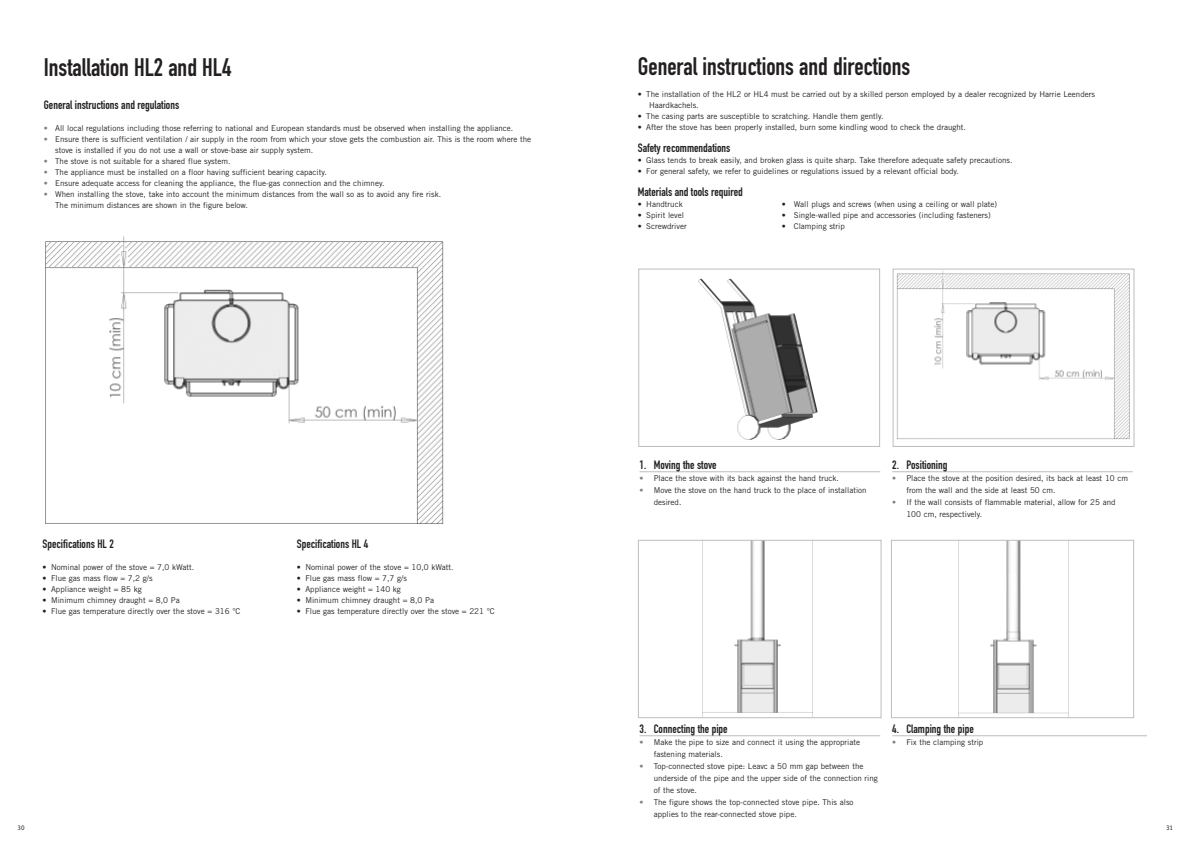
<style>
.page{position:relative;width:1191px;height:842px;background:#fff}
.page>*{position:absolute;margin:0;border:0;box-sizing:border-box;transform-origin:0 0}
.t1{font:25px "DIN Engschrift";color:#231f20}
.t2{font:12px "DIN Engschrift";color:#231f20}
.t3{font:8px/12px "Trade Gothic";color:#231f20}
.t4{font:7px "Officina Sans";color:#231f20}
.s1{color:#808285}
</style>
<div class="page">
<img style="left:45px;top:236px;width:399px;height:288px">
<svg style="left:891px;top:471px;width:243px;height:247px"></svg>
<hr style="left:640px;top:736px;width:240px;height:1px;background:#bbbdc0">
<hr style="left:892px;top:736px;width:255px;height:1px;background:#bbbdc0">
<hr style="left:640px;top:472px;width:240px;height:1px;background:#bbbdc0">
<img style="left:698px;top:278px;width:120px;height:162px">
<div style="left:639px;top:269px;width:241px;height:178px;border:1px solid #bbbdc0"></div>
<img style="left:896px;top:271px;width:234px;height:169px">
<div style="left:893px;top:269px;width:241px;height:178px;border:1px solid #bbbdc0"></div>
<img style="left:702px;top:542px;width:111px;height:174px">
<div style="left:638px;top:540px;width:243px;height:178px;border:1px solid #bbbdc0"></div>
<h1 class="t1" style="left:44px;top:59px;width:189px">Installation HL2 and HL4</h1>
<h2 class="t2" style="left:44px;top:100px;width:137px">General instructions and regulations</h2>
<p class="t3" style="left:44px;top:123px;width:471px"><span class="s1">•</span> All local regulations including those referring to national and European standards must be observed when installing the appliance.</p>
<p class="t3" style="left:55px;top:134px;width:478px;line-height:11px;text-indent:-11px"><span class="s1">•</span> Ensure there is sufficient ventilation / air supply in the room from which your stove gets the combustion air. This is the room where the stove is installed if you do not use a wall or stove-base air supply system.</p>
<p class="t3" style="left:44px;top:156px;width:188px"><span class="s1">•</span> The stove is not suitable for a shared flue system.</p>
<p class="t3" style="left:44px;top:167px;width:285px"><span class="s1">•</span> The appliance must be installed on a floor having sufficient bearing capacity.</p>
<p class="t3" style="left:44px;top:178px;width:342px"><span class="s1">•</span> Ensure adequate access for cleaning the appliance, the flue-gas connection and the chimney.</p>
<p class="t3" style="left:55px;top:189px;width:388px;line-height:11px;text-indent:-11px"><span class="s1">•</span> When installing the stove, take into account the minimum distances from the wall so as to avoid any fire risk.<br>The minimum distances are shown in the figure below.</p>
<h2 class="t2" style="left:43px;top:540px;width:73px">Specifications HL 2</h2>
<p class="t3" style="left:43px;top:562px;width:153px">• Nominal power of the stove = 7,0 kWatt.</p>
<p class="t3" style="left:43px;top:573px;width:112px">• Flue gas mass flow = 7,2 g/s</p>
<p class="t3" style="left:43px;top:584px;width:101px">• Appliance weight = 85 kg</p>
<p class="t3" style="left:43px;top:595px;width:139px">• Minimum chimney draught = 8,0 Pa</p>
<p class="t3" style="left:43px;top:606px;width:199px">• Flue gas temperature directly over the stove = 316 °C</p>
<h2 class="t2" style="left:297px;top:540px;width:73px">Specifications HL 4</h2>
<p class="t3" style="left:297px;top:562px;width:158px">• Nominal power of the stove = 10,0 kWatt.</p>
<p class="t3" style="left:297px;top:573px;width:112px">• Flue gas mass flow = 7,7 g/s</p>
<p class="t3" style="left:297px;top:584px;width:106px">• Appliance weight = 140 kg</p>
<p class="t3" style="left:297px;top:595px;width:139px">• Minimum chimney draught = 8,0 Pa</p>
<p class="t3" style="left:297px;top:606px;width:199px">• Flue gas temperature directly over the stove = 221 °C</p>
<h1 class="t1" style="left:638px;top:58px;width:274px">General instructions and directions</h1>
<p class="t3" style="left:649px;top:90px;width:447px;line-height:11px;text-indent:-11px">• The installation of the HL2 or HL4 must be carried out by a skilled person employed by a dealer recognized by Harrie Leenders<br>Haardkachels.</p>
<p class="t3" style="left:638px;top:111px;width:247px">• The casing parts are susceptible to scratching. Handle them gently.</p>
<p class="t3" style="left:638px;top:122px;width:330px">• After the stove has been properly installed, burn some kindling wood to check the draught.</p>
<h2 class="t2" style="left:638px;top:144px;width:94px">Safety recommendations</h2>
<p class="t3" style="left:638px;top:155px;width:376px">• Glass tends to break easily, and broken glass is quite sharp. Take therefore adequate safety precautions.</p>
<p class="t3" style="left:638px;top:166px;width:323px">• For general safety, we refer to guidelines or regulations issued by a relevant official body.</p>
<h2 class="t2" style="left:638px;top:188px;width:107px">Materials and tools required</h2>
<p class="t3" style="left:638px;top:199px;width:46px">• Handtruck</p>
<p class="t3" style="left:782px;top:199px;width:217px">• Wall plugs and screws (when using a ceiling or wall plate)</p>
<p class="t3" style="left:638px;top:210px;width:48px">• Spirit level</p>
<p class="t3" style="left:782px;top:210px;width:210px">• Single-walled pipe and accessories (including fasteners)</p>
<p class="t3" style="left:638px;top:221px;width:50px">• Screwdriver</p>
<p class="t3" style="left:782px;top:221px;width:65px">• Clamping strip</p>
<h2 class="t2" style="left:640px;top:460px;width:79px">1. Moving the stove</h2>
<p class="t3" style="left:640px;top:473px;width:201px"><span class="s1">•</span> Place the stove with its back against the hand truck.</p>
<p class="t3" style="left:654px;top:485px;width:215px;text-indent:-14px"><span class="s1">•</span> Move the stove on the hand truck to the place of installation desired.</p>
<h2 class="t2" style="left:892px;top:460px;width:57px">2. Positioning</h2>
<p class="t3" style="left:906px;top:473px;width:223px;text-indent:-14px"><span class="s1">•</span> Place the stove at the position desired, its back at least 10 cm from the wall and the side at least 50 cm.</p>
<p class="t3" style="left:906px;top:497px;width:211px;text-indent:-14px"><span class="s1">•</span> If the wall consists of flammable material, allow for 25 and<br>100 cm, respectively.</p>
<h2 class="t2" style="left:640px;top:724px;width:90px">3. Connecting the pipe</h2>
<p class="t3" style="left:654px;top:737px;width:208px;text-indent:-14px"><span class="s1">•</span> Make the pipe to size and connect it using the appropriate fastening materials.</p>
<p class="t3" style="left:654px;top:761px;width:226px;text-indent:-14px"><span class="s1">•</span> Top-connected stove pipe: Leavc a 50 mm gap between the underside of the pipe and the upper side of the connection ring of the stove.</p>
<p class="t3" style="left:654px;top:797px;width:201px;text-indent:-14px"><span class="s1">•</span> The figure shows the top-connected stove pipe. This also applies to the rear-connected stove pipe.</p>
<h2 class="t2" style="left:892px;top:724px;width:83px">4. Clamping the pipe</h2>
<p class="t3" style="left:892px;top:737px;width:93px"><span class="s1">•</span> Fix the clamping strip</p>
<p class="t4" style="left:18px;top:825px;width:8px">30</p>
<p class="t4" style="left:1166px;top:825px;width:8px">31</p>
</div>
